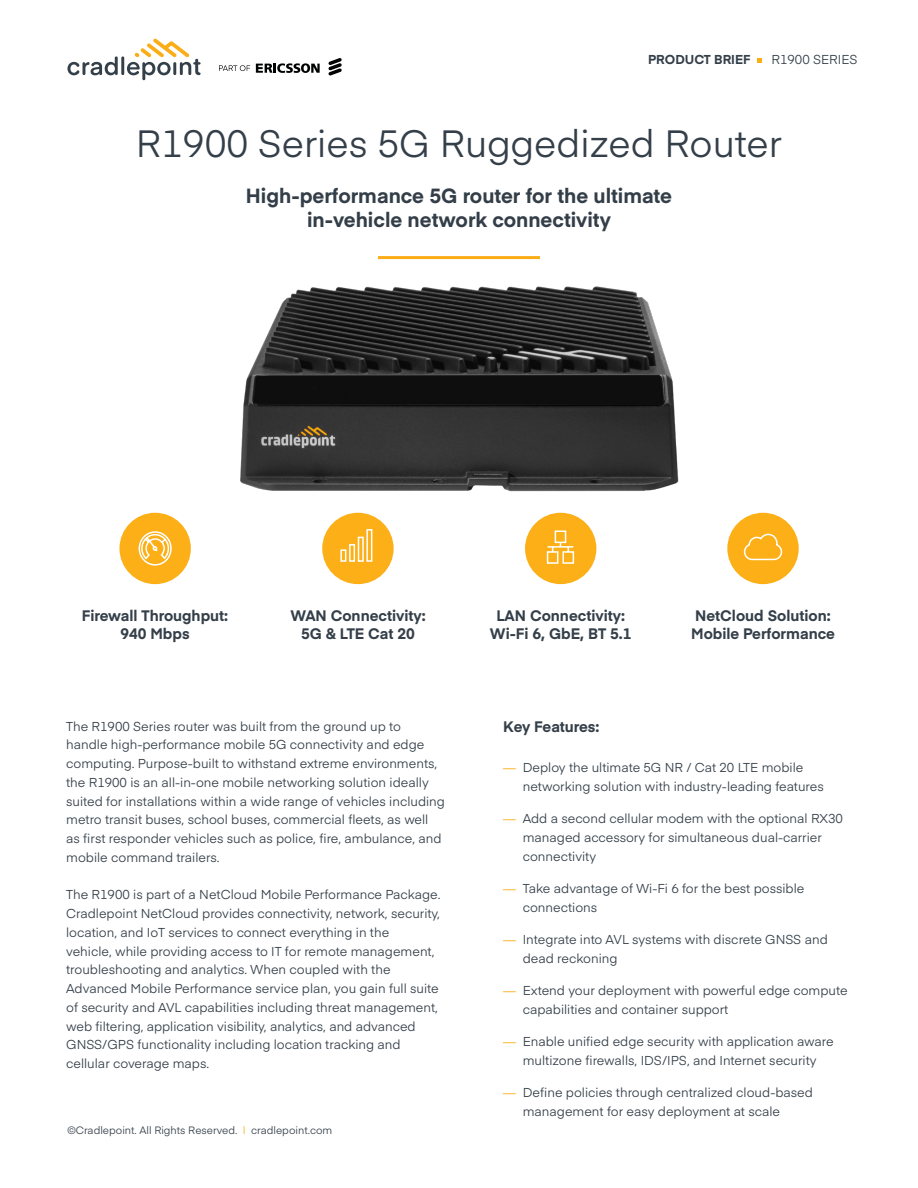
<style>
.page{position:relative;width:918px;height:1188px;background:#fff}
.page>*{position:absolute;margin:0;border:0;box-sizing:border-box;transform-origin:0 0}
.t1{font:37.5px "Eina 01";color:#343f49}
.t2{font:700 20.25px/24px "Eina 01";color:#333e48;text-align:center}
.t3{font:700 15px/18px "Eina 01";color:#343f49;text-align:center}
.t4{font:12.75px/18.8px "Eina 01";color:#343f49}
.t5{font:700 12.75px "Eina 01";color:#343f49}
.t6{font:10.5px "Eina 01";color:#343f49}
.s1{color:#fbad18}
</style>
<div class="page">
<svg style="left:757px;top:58px;width:5px;height:4px"></svg>
<hr style="left:378px;top:256px;width:162px;height:3px;background:#fbad18">
<div style="left:727px;top:513px;width:72px;height:71px;background:#fcaf17;border-radius:50%"></div>
<div style="left:119px;top:513px;width:72px;height:71px;background:#fcaf17;border-radius:50%"></div>
<svg style="left:138px;top:531px;width:34px;height:35px"></svg>
<div style="left:525px;top:513px;width:71px;height:71px;background:#fcaf17;border-radius:50%"></div>
<svg style="left:743px;top:533px;width:40px;height:28px"></svg>
<div style="left:322px;top:513px;width:72px;height:71px;background:#fcaf17;border-radius:50%"></div>
<div style="left:340px;top:549px;width:6px;height:13px;border:2px solid #fff"></div>
<div style="left:349px;top:544px;width:6px;height:18px;border:2px solid #fff"></div>
<div style="left:358px;top:537px;width:6px;height:25px;border:2px solid #fff"></div>
<div style="left:366px;top:529px;width:6px;height:33px;border:2px solid #fff"></div>
<svg style="left:546px;top:530px;width:29px;height:34px"></svg>
<img style="left:240px;top:286px;width:439px;height:229px">
<svg style="left:256px;top:63px;width:64px;height:10px"></svg>
<svg style="left:328px;top:58px;width:14px;height:18px"></svg>
<svg style="left:219px;top:65px;width:31px;height:6px"></svg>
<svg style="left:67px;top:56px;width:51px;height:19px"></svg>
<hr style="left:121px;top:56px;width:3px;height:19px;background:#344049">
<svg style="left:127px;top:39px;width:74px;height:41px"></svg>
<p class="t5" style="left:648px;top:50px;width:104px">PRODUCT BRIEF</p>
<p class="t4" style="left:772px;top:49px;width:88px">R1900 SERIES</p>
<h1 class="t1" style="left:136px;top:116px;width:648px">R1900 Series 5G Ruggedized Router</h1>
<h2 class="t2" style="left:246px;top:182px;width:428px">High-performance 5G router for the ultimate in-vehicle network connectivity</h2>
<p class="t3" style="left:82px;top:606px;width:148px">Firewall Throughput:<br>940 Mbps</p>
<p class="t3" style="left:290px;top:606px;width:137px">WAN Connectivity:<br>5G &amp; LTE Cat 20</p>
<p class="t3" style="left:490px;top:606px;width:143px">LAN Connectivity:<br>Wi-Fi 6, GbE, BT 5.1</p>
<p class="t3" style="left:691px;top:606px;width:145px;text-align:left">NetCloud Solution:<br>Mobile Performance</p>
<p class="t4" style="left:66px;top:716px;width:380px">The R1900 Series router was built from the ground up to handle high-performance mobile 5G connectivity and edge computing. Purpose-built to withstand extreme environments, the R1900 is an all-in-one mobile networking solution ideally suited for installations within a wide range of vehicles including metro transit buses, school buses, commercial fleets, as well as first responder vehicles such as police, fire, ambulance, and mobile command trailers.</p>
<p class="t4" style="left:66px;top:885px;width:376px">The R1900 is part of a NetCloud Mobile Performance Package.<br>Cradlepoint NetCloud provides connectivity, network, security, location, and IoT services to connect everything in the<br>vehicle, while providing access to IT for remote management, troubleshooting and analytics. When coupled with the Advanced Mobile Performance service plan, you gain full suite of security and AVL capabilities including threat management, web filtering, application visibility, analytics, and advanced GNSS/GPS functionality including location tracking and cellular coverage maps.</p>
<p class="t6" style="left:68px;top:1122px;width:266px">©Cradlepoint. All Rights Reserved. <span class="s1">|</span> cradlepoint.com</p>
<p class="t3" style="left:503px;top:717px;width:98px">Key Features:</p>
<p class="t4" style="left:523px;top:757px;width:303px;text-indent:-19px"><span class="s1">—</span> Deploy the ultimate 5G NR / Cat 20 LTE mobile networking solution with industry-leading features</p>
<p class="t4" style="left:523px;top:808px;width:322px;text-indent:-19px"><span class="s1">—</span> Add a second cellular modem with the optional RX30 managed accessory for simultaneous dual-carrier connectivity</p>
<p class="t4" style="left:523px;top:878px;width:283px;text-indent:-19px"><span class="s1">—</span> Take advantage of Wi-Fi 6 for the best possible connections</p>
<p class="t4" style="left:523px;top:929px;width:307px;text-indent:-19px"><span class="s1">—</span> Integrate into AVL systems with discrete GNSS and dead reckoning</p>
<p class="t4" style="left:523px;top:980px;width:326px;text-indent:-19px"><span class="s1">—</span> Extend your deployment with powerful edge compute capabilities and container support</p>
<p class="t4" style="left:503px;top:1031px;width:332px;text-align:center"><span class="s1">—</span> Enable unified edge security with application aware multizone firewalls, IDS/IPS, and Internet security</p>
<p class="t4" style="left:523px;top:1082px;width:292px;text-indent:-19px"><span class="s1">—</span> Define policies through centralized cloud-based management for easy deployment at scale</p>
</div>
